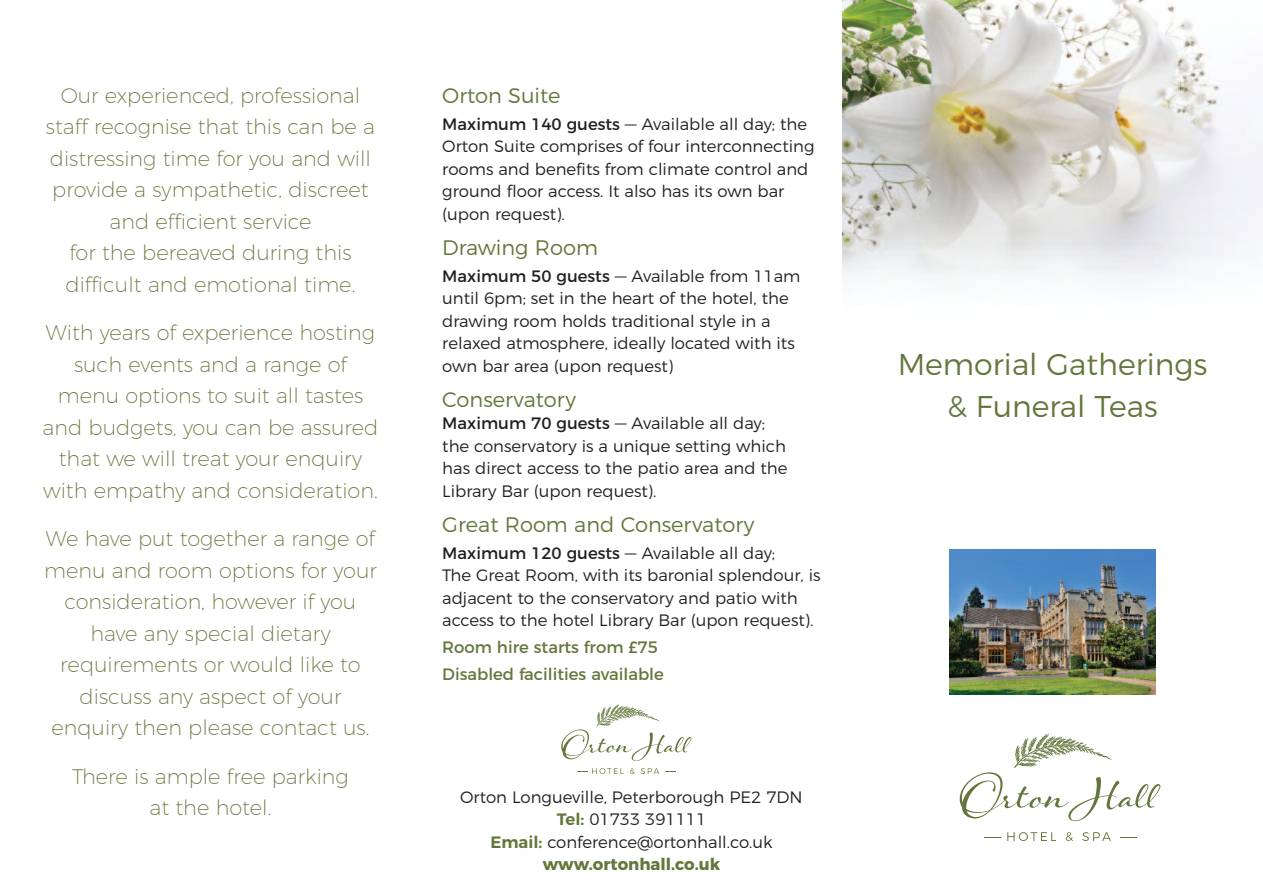
<style>
.page{position:relative;width:1263px;height:893px;background:#fff}
.page>*{position:absolute;margin:0;border:0;box-sizing:border-box;transform-origin:0 0}
.t1{font:300 30px/42px "Montserrat";color:#63773c;text-align:center}
.t2{font:200 21px/31.5px "Montserrat";color:#63773c;text-align:center}
.t3{font:300 21px "Montserrat";color:#63773c}
.t4{font:300 16.5px/22.5px "Montserrat";color:#231f20}
.t5{font:16.5px/26.7px "Montserrat";color:#63773c}
.s1{font-weight:400}
.s2{font-weight:600;color:#63773c}
.s3{font-weight:700;color:#63773c}
</style>
<div class="page">
<img style="left:842px;top:0;width:421px;height:695px">
<svg style="left:984px;top:837px;width:17px;height:1px"></svg>
<svg style="left:1007px;top:832px;width:49px;height:9px"></svg>
<svg style="left:1066px;top:832px;width:7px;height:9px"></svg>
<svg style="left:1082px;top:832px;width:29px;height:9px"></svg>
<svg style="left:1120px;top:837px;width:17px;height:1px"></svg>
<svg style="left:960px;top:734px;width:200px;height:87px"></svg>
<svg style="left:577px;top:768px;width:47px;height:6px"></svg>
<svg style="left:630px;top:768px;width:5px;height:6px"></svg>
<svg style="left:641px;top:768px;width:18px;height:6px"></svg>
<svg style="left:561px;top:704px;width:130px;height:57px"></svg>
<img style="left:949px;top:550px;width:206px;height:145px">
<p class="t2" style="left:46px;top:81px;width:331px">Our experienced, professional staff recognise that this can be a distressing time for you and will provide a sympathetic, discreet and efficient service<br>for the bereaved during this difficult and emotional time.</p>
<p class="t2" style="left:43px;top:319px;width:337px">With years of experience hosting such events and a range of menu options to suit all tastes and budgets, you can be assured that we will treat your enquiry with empathy and consideration.</p>
<p class="t2" style="left:44px;top:525px;width:334px">We have put together a range of menu and room options for your consideration, however if you have any special dietary requirements or would like to discuss any aspect of your enquiry then please contact us.</p>
<p class="t2" style="left:72px;top:762px;width:278px">There is ample free parking at the hotel.</p>
<p class="t3" style="left:442px;top:87px;width:120px">Orton Suite</p>
<p class="t4" style="left:442px;top:114px;width:374px"><span class="s1">Maximum 140 guests</span> — Available all day; the Orton Suite comprises of four interconnecting rooms and benefits from climate control and ground floor access. It also has its own bar (upon request).</p>
<p class="t3" style="left:442px;top:239px;width:157px">Drawing Room</p>
<p class="t4" style="left:442px;top:266px;width:360px"><span class="s1">Maximum 50 guests</span> — Available from 11am until 6pm; set in the heart of the hotel, the drawing room holds traditional style in a relaxed atmosphere, ideally located with its own bar area (upon request)</p>
<p class="t3" style="left:442px;top:391px;width:135px">Conservatory</p>
<p class="t4" style="left:442px;top:414px;width:347px"><span class="s1">Maximum 70 guests</span> — Available all day; the conservatory is a unique setting which has direct access to the patio area and the Library Bar (upon request).</p>
<p class="t3" style="left:442px;top:516px;width:313px">Great Room and Conservatory</p>
<p class="t4" style="left:442px;top:543px;width:380px"><span class="s1">Maximum 120 guests</span> — Available all day;<br>The Great Room, with its baronial splendour, is adjacent to the conservatory and patio with access to the hotel Library Bar (upon request).</p>
<p class="t5" style="left:442px;top:635px;width:223px">Room hire starts from £75<br>Disabled facilities available</p>
<p class="t4" style="left:460px;top:787px;width:344px;text-align:center">Orton Longueville, Peterborough PE2 7DN<br><span class="s2">Tel:</span> 01733 391111<br><span class="s2">Email:</span> conference@ortonhall.co.uk <span class="s3">www.ortonhall.co.uk</span></p>
<h1 class="t1" style="left:898px;top:345px;width:311px">Memorial Gatherings &amp; Funeral Teas</h1>
</div>
